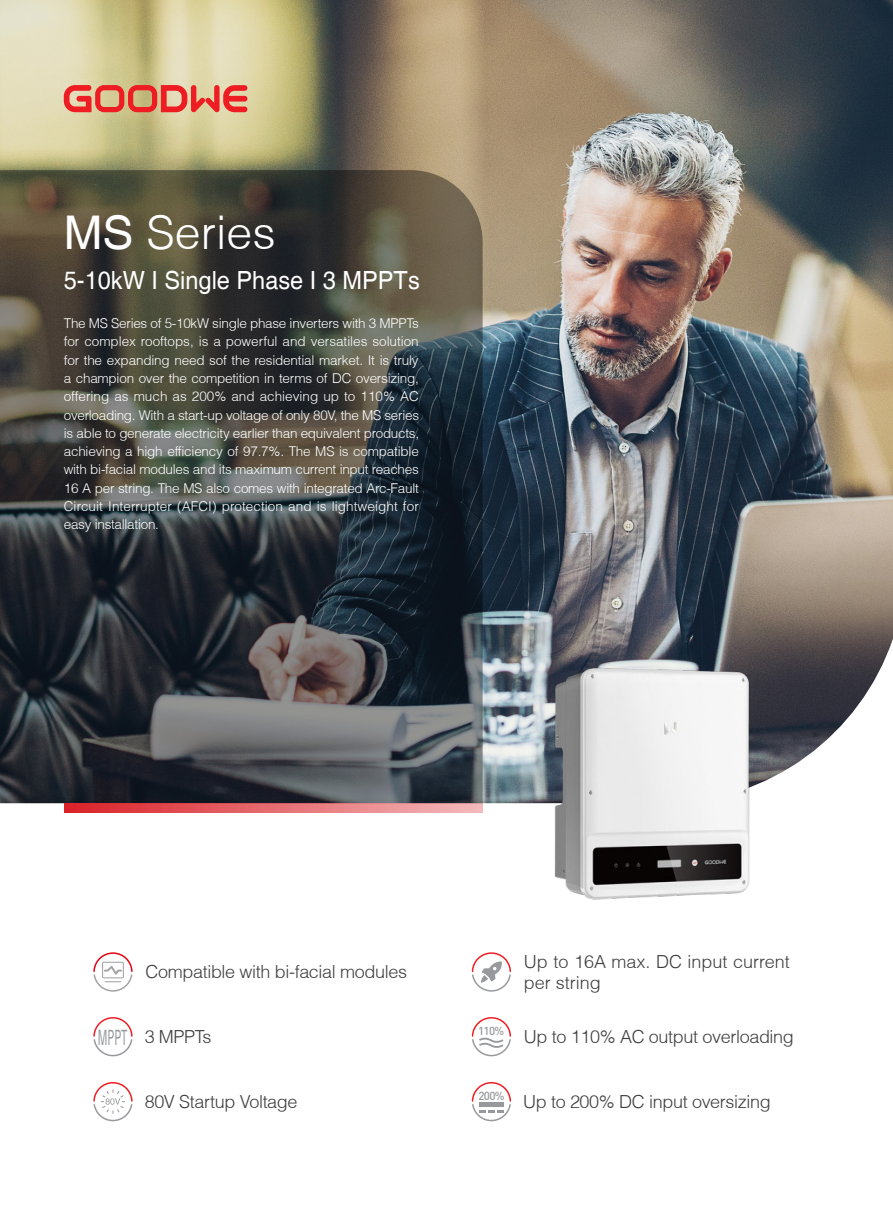
<style>
.page{position:relative;width:893px;height:1212px;background:#fff}
.page>*{position:absolute;margin:0;border:0;box-sizing:border-box;transform-origin:0 0}
.t1{font:300 46.5px "Helvetica";color:#fff}
.t2{font:25.05px "Helvetica";color:#fff;scale:.94 1}
.t3{font:300 18px "Helvetica";letter-spacing:-.02em;color:#3e3e3f}
.t4{font:300 18px/21.6px "Helvetica";color:#3e3e3f}
.t5{font:300 13.5px/18.3px "Helvetica";letter-spacing:.005em;color:#fff;text-align:justify}
.s1{font-weight:400}
.s2{font-weight:400;font-stretch:condensed;font-size:20.25px;color:#97999c}
</style>
<div class="page">
<img style="left:0;top:0;width:893px;height:803px">
<svg style="left:64px;top:85px;width:183px;height:27px;background:#e37460"></svg>
<svg style="left:0;top:170px;width:483px;height:633px;background:#3e403f"></svg>
<svg style="left:64px;top:803px;width:419px;height:9px;background:#e46b70"></svg>
<img style="left:509px;top:651px;width:289px;height:249px">
<svg style="left:471px;top:1017px;width:40px;height:40px"></svg>
<svg style="left:471px;top:1082px;width:40px;height:40px"></svg>
<svg style="left:93px;top:1017px;width:40px;height:40px"></svg>
<svg style="left:471px;top:952px;width:40px;height:40px"></svg>
<svg style="left:93px;top:1082px;width:40px;height:40px"></svg>
<svg style="left:93px;top:952px;width:40px;height:40px"></svg>
<h1 class="t1" style="left:64px;top:215px;width:213px"><span class="s1">MS</span> Series</h1>
<h2 class="t2" style="left:64px;top:271px;width:380px">5-10kW I Single Phase I 3 MPPTs</h2>
<p class="t5" style="left:64px;top:315px;width:357px">The MS Series of 5-10kW single phase inverters with 3 MPPTs for complex rooftops, is a powerful and versatiles solution for the expanding need sof the residential market. It is truly a champion over the competition in terms of DC oversizing, offering as much as 200% and achieving up to 110% AC overloading. With a start-up voltage of only 80V, the MS series is able to generate electricity earlier than equivalent products, achieving a high efficiency of 97.7%. The MS is compatible with bi-facial modules and its maximum current input reaches 16 A per string. The MS also comes with integrated Arc-Fault Circuit Interrupter (AFCI) protection and is lightweight for easy installation.</p>
<h3 class="t3" style="left:146px;top:965px;width:263px">Compatible with bi-facial modules</h3>
<h3 class="t4" style="left:524px;top:952px;width:267px">Up to 16A max. DC input current per string</h3>
<h3 class="t3" style="left:98px;top:1030px;width:115px"><span class="s2">MPPT</span> 3 MPPTs</h3>
<h3 class="t3" style="left:145px;top:1094px;width:154px">80V Startup Voltage</h3>
<h3 class="t3" style="left:478px;top:1029px;width:317px"><sup>110%</sup> Up to 110% AC output overloading</h3>
<h3 class="t3" style="left:478px;top:1094px;width:294px"><sup>200%</sup> Up to 200% DC input oversizing</h3>
</div>
